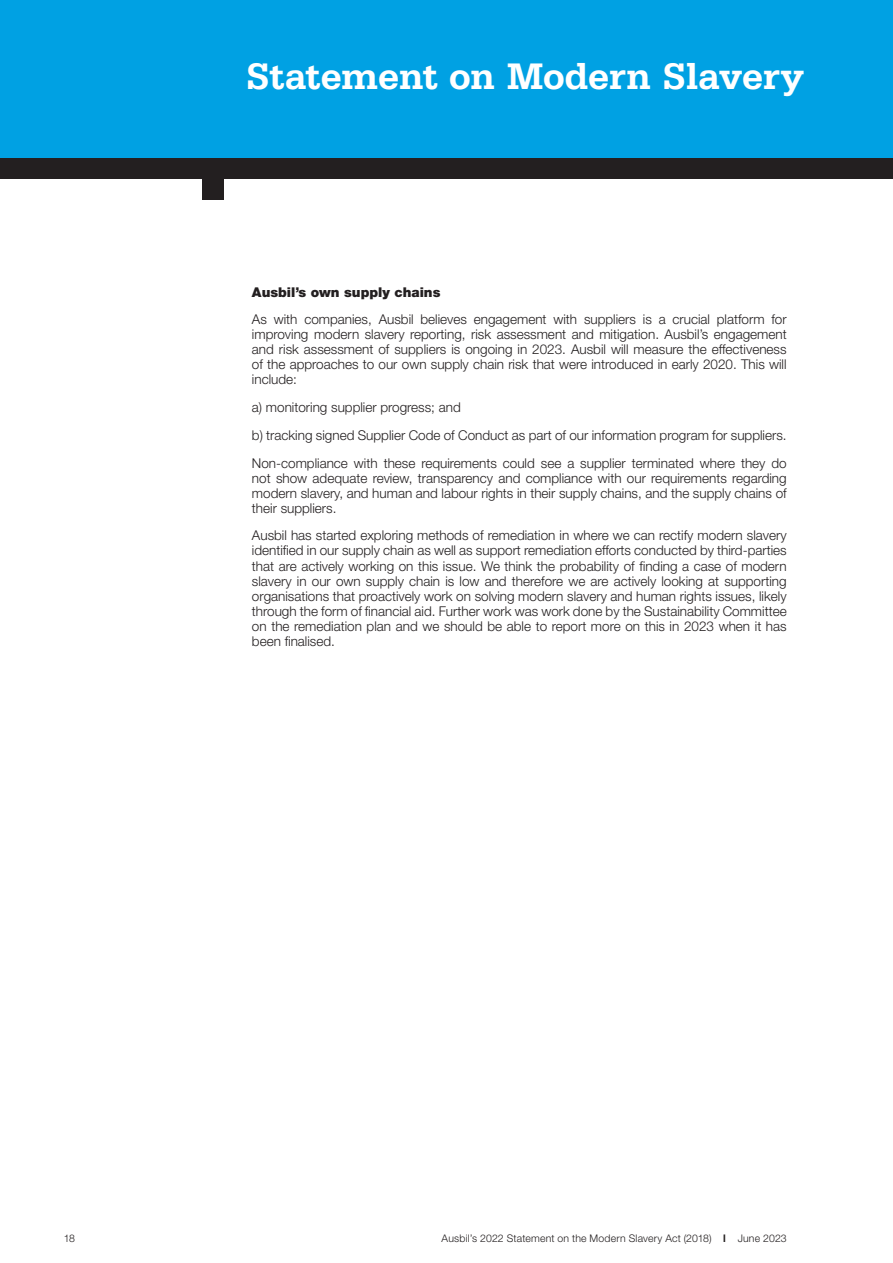
<style>
.page{position:relative;width:893px;height:1263px;background:#fff}
.page>*{position:absolute;margin:0;border:0;box-sizing:border-box;transform-origin:0 0}
.Title_white{font:700 39px "Serifa Std";letter-spacing:-.02em;color:#fff}
.Body_text{font:300 13.5px/15px "Helvetica Neue LT Std";color:#231f20;text-align:justify}
.Body_text-2{font:900 13.5px "Helvetica Neue LT Std";color:#231f20}
.t1{font:300 10.5px "Helvetica Neue LT Std";letter-spacing:.02em;color:#231f20}
.s1{font-weight:700}
</style>
<div class="page">
<div style="left:0;top:157px;width:893px;height:22px;background:#231f20"></div>
<div style="left:202px;top:136px;width:21px;height:64px;background:#231f20"></div>
<div style="left:0;top:0;width:893px;height:157px;background:#00a1e3"></div>
<p class="Title_white" style="left:246px;top:54px;width:560px">Statement on Modern Slavery</p>
<p class="Body_text-2" style="left:252px;top:284px;width:190px">Ausbil’s own supply chains</p>
<p class="Body_text" style="left:252px;top:312px;width:536px">As with companies, Ausbil believes engagement with suppliers is a crucial platform for improving modern slavery reporting, risk assessment and mitigation. Ausbil’s engagement and risk assessment of suppliers is ongoing in 2023. Ausbil will measure the effectiveness of the approaches to our own supply chain risk that were introduced in early 2020. This will include:</p>
<p class="Body_text" style="left:252px;top:400px;width:210px">a) monitoring supplier progress; and</p>
<p class="Body_text" style="left:252px;top:427px;width:536px">b) tracking signed Supplier Code of Conduct as part of our information program for suppliers.</p>
<p class="Body_text" style="left:252px;top:455px;width:536px">Non-compliance with these requirements could see a supplier terminated where they do not show adequate review, transparency and compliance with our requirements regarding modern slavery, and human and labour rights in their supply chains, and the supply chains of their suppliers.</p>
<p class="Body_text" style="left:252px;top:528px;width:536px">Ausbil has started exploring methods of remediation in where we can rectify modern slavery identified in our supply chain as well as support remediation efforts conducted by third-parties that are actively working on this issue. We think the probability of finding a case of modern slavery in our own supply chain is low and therefore we are actively looking at supporting organisations that proactively work on solving modern slavery and human rights issues, likely through the form of financial aid. Further work was work done by the Sustainability Committee on the remediation plan and we should be able to report more on this in 2023 when it has been finalised.</p>
<p class="t1" style="left:64px;top:1231px;width:13px">18</p>
<p class="t1" style="left:442px;top:1231px;width:347px">Ausbil’s 2022 Statement on the Modern Slavery Act (2018) <span class="s1">l</span> June 2023</p>
</div>
